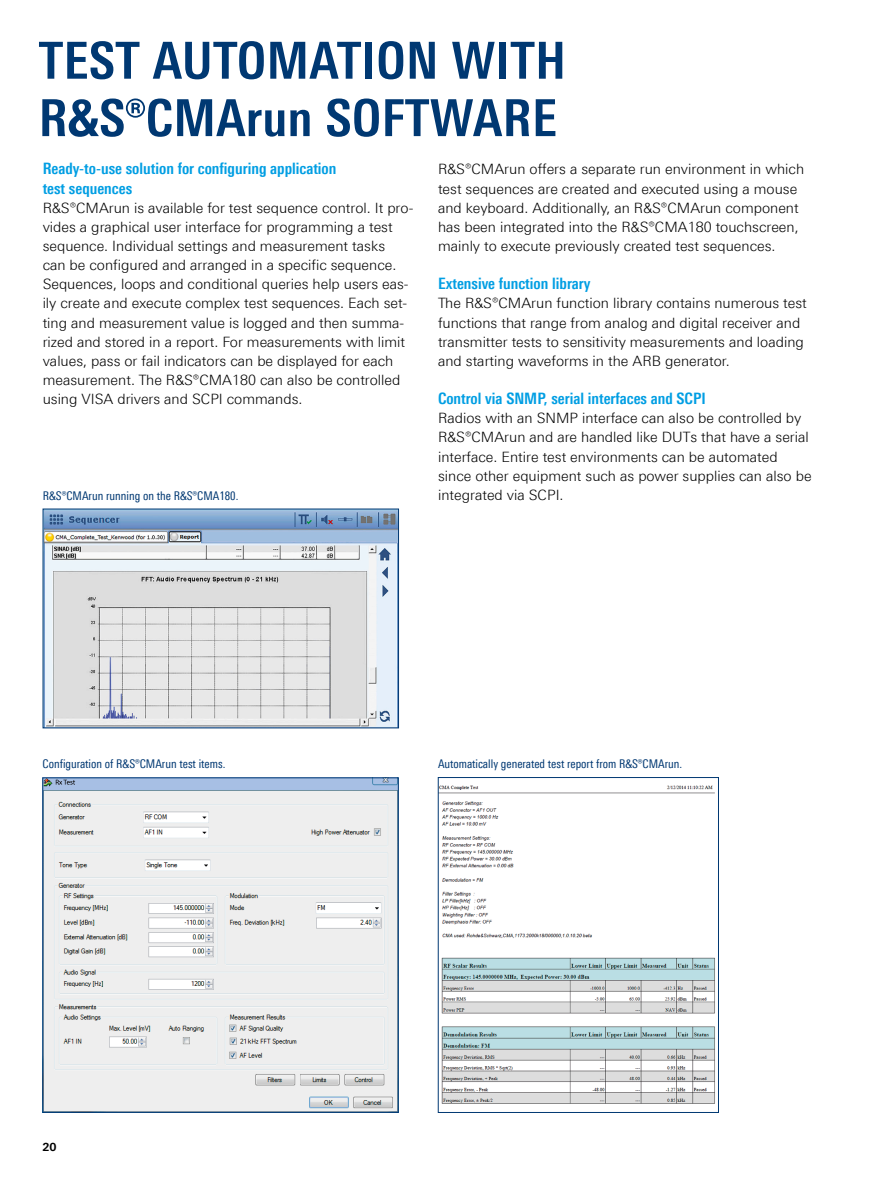
<style>
.page{position:relative;width:893px;height:1191px;background:#fff}
.page>*{position:absolute;margin:0;border:0;box-sizing:border-box;transform-origin:0 0}
.t1{font:700 51px/57.4px "Linotype Univers 620 Cn";letter-spacing:.01em;color:#003872}
.t2{font:700 15.75px/19.2px "Linotype Univers 620 Cn";color:#009ee3}
.t3{font:300 14.25px/19.2px "Linotype Univers 330";color:#000}
.t4{font:12px "Linotype Univers 420 Cn";color:#003872}
.t5{font:700 11.25px "Linotype Univers 630";color:#000}
</style>
<div class="page">
<img style="left:45px;top:779px;width:351px;height:331px">
<img style="left:45px;top:511px;width:352px;height:215px">
<img style="left:440px;top:785px;width:275px;height:319px">
<div style="left:438px;top:777px;width:281px;height:335px;border:1px solid #003872"></div>
<h1 class="t1" style="left:39px;top:31px;width:529px">TEST AUTOMATION WITH<br>R&amp;S®CMArun SOFTWARE</h1>
<p class="t3" style="left:438px;top:160px;width:368px">R&amp;S®CMArun offers a separate run environment in which test sequences are created and executed using a mouse and keyboard. Additionally, an R&amp;S®CMArun component has been integrated into the R&amp;S®CMA180 touchscreen, mainly to execute previously created test sequences.</p>
<p class="t2" style="left:438px;top:274px;width:154px">Extensive function library</p>
<p class="t3" style="left:438px;top:293px;width:370px">The R&amp;S®CMArun function library contains numerous test functions that range from analog and digital receiver and transmitter tests to sensitivity measurements and loading and starting waveforms in the ARB generator.</p>
<p class="t2" style="left:438px;top:389px;width:269px">Control via SNMP, serial interfaces and SCPI</p>
<p class="t3" style="left:438px;top:408px;width:375px">Radios with an SNMP interface can also be controlled by R&amp;S®CMArun and are handled like DUTs that have a serial interface. Entire test environments can be automated since other equipment such as power supplies can also be integrated via SCPI.</p>
<p class="t2" style="left:43px;top:159px;width:295px">Ready-to-use solution for configuring application test sequences</p>
<p class="t3" style="left:43px;top:198px;width:372px">R&amp;S®CMArun is available for test sequence control. It pro‑ vides a graphical user interface for programming a test sequence. Individual settings and measurement tasks<br>can be configured and arranged in a specific sequence.<br>Sequences, loops and conditional queries help users eas‑ ily create and execute complex test sequences. Each set‑ ting and measurement value is logged and then summa‑ rized and stored in a report. For measurements with limit values, pass or fail indicators can be displayed for each measurement. The R&amp;S®CMA180 can also be controlled using VISA drivers and SCPI commands.</p>
<p class="t4" style="left:43px;top:488px;width:197px">R&amp;S®CMArun running on the R&amp;S®CMA180.</p>
<p class="t4" style="left:43px;top:756px;width:184px">Configuration of R&amp;S®CMArun test items.</p>
<p class="t5" style="left:43px;top:1139px;width:16px">20</p>
<p class="t4" style="left:438px;top:756px;width:246px">Automatically generated test report from R&amp;S®CMArun.</p>
</div>
